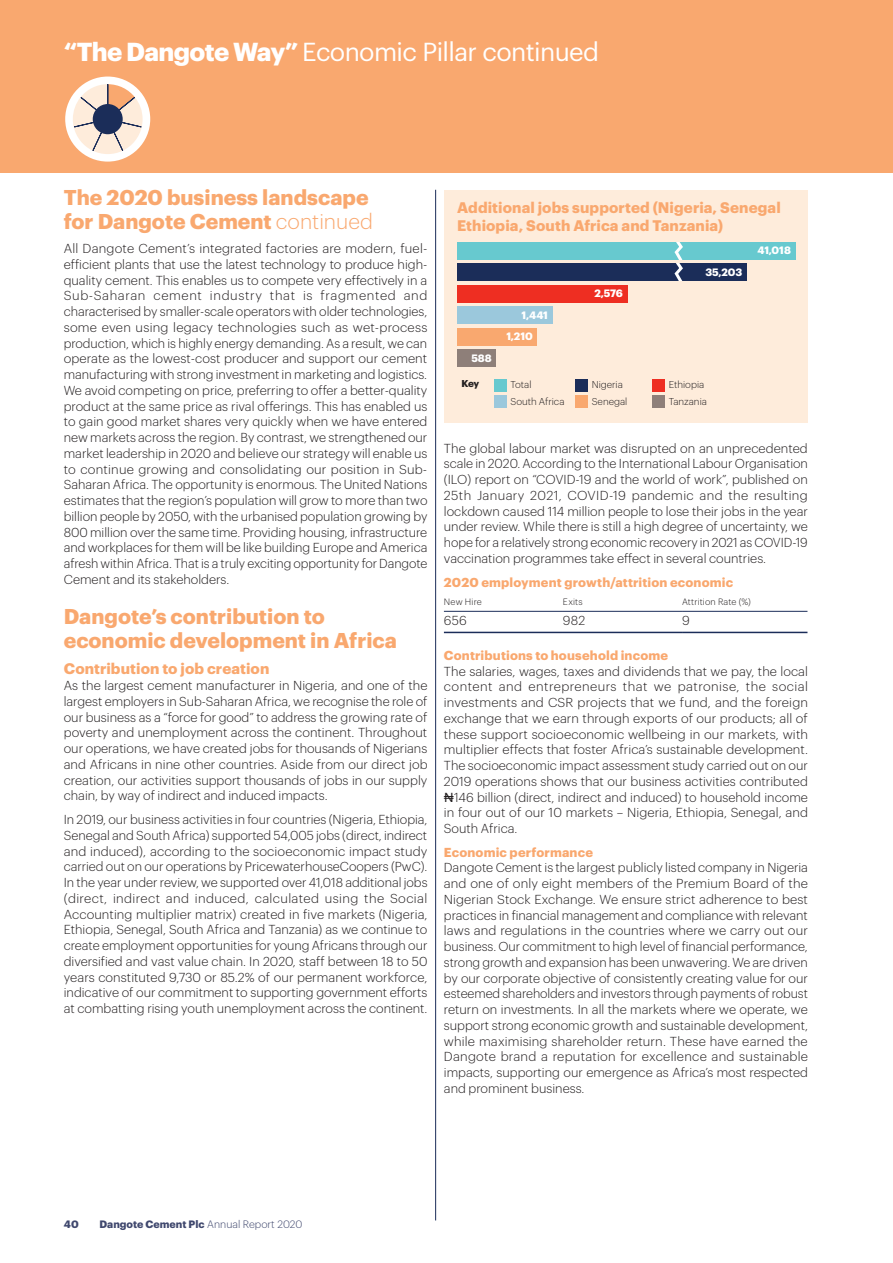
<style>
.page{position:relative;width:893px;height:1263px;background:#fff}
.page>*{position:absolute;margin:0;border:0;box-sizing:border-box;transform-origin:0 0}
.Page_Title{font:25.5px "Graphik";letter-spacing:-.025em;color:#fff}
.Subhead_0{font:700 21px/24px "Graphik";color:#f9a86f}
.Subhead_1{font:700 15px/18px "Graphik";letter-spacing:.01em;color:#f9a86f}
.Body_Text{font:300 12.75px/15.8px "Graphik";color:#231f20;text-align:justify}
.Subhead_2{font:700 12.75px "Graphik";letter-spacing:.015em;color:#f9a86f}
.Figs_LFT{font:300 12.75px "Graphik";letter-spacing:.015em;color:#231f20}
.t1{font:700 10.5px "Graphik";color:#40486e}
.Chart_Value{font:700 10.5px "Graphik";letter-spacing:-.005em;color:#fff}
.Footnote{font:300 9.75px "Graphik";color:#231f20}
.Footnote-2{font:700 9.75px "Graphik";color:#231f20}
.FigsHd_LFT{font:300 9px "Graphik";letter-spacing:.015em;color:#231f20}
.s1{font-weight:700}
.s2{font-weight:300}
.s3{font-family:"Helvetica Neue";font-weight:400}
</style>
<div class="page">
<div style="left:0;top:0;width:893px;height:172px;background:#f9a86f"></div>
<div style="left:65px;top:77px;width:85px;height:85px;background:#fff;border-radius:50%"></div>
<svg style="left:73px;top:84px;width:70px;height:70px"></svg>
<div style="left:93px;top:104px;width:30px;height:30px;background:#1b2d59;border-radius:50%"></div>
<hr style="left:444px;top:611px;width:119px;height:1px;background:#1b2d59">
<hr style="left:563px;top:611px;width:119px;height:1px;background:#1b2d59">
<hr style="left:682px;top:611px;width:125px;height:1px;background:#1b2d59">
<hr style="left:444px;top:632px;width:119px;height:1px;background:#1b2d59">
<hr style="left:563px;top:632px;width:119px;height:1px;background:#1b2d59">
<hr style="left:682px;top:632px;width:125px;height:1px;background:#1b2d59">
<hr style="left:435px;top:190px;width:1px;height:1030px;background:#1b2d59">
<div style="left:444px;top:190px;width:364px;height:232px;background:#feecdb"></div>
<div style="left:457px;top:264px;width:290px;height:17px;background:#1b2d59"></div>
<div style="left:457px;top:243px;width:338px;height:17px;background:#67c9cf"></div>
<svg style="left:673px;top:243px;width:12px;height:38px"></svg>
<div style="left:457px;top:307px;width:95px;height:17px;background:#9bc8dc"></div>
<div style="left:457px;top:350px;width:39px;height:17px;background:#8e7f79"></div>
<div style="left:457px;top:285px;width:170px;height:17px;background:#ee2e22"></div>
<div style="left:457px;top:328px;width:80px;height:17px;background:#f9a86f"></div>
<div style="left:494px;top:396px;width:13px;height:12px;background:#9bc8dc"></div>
<div style="left:575px;top:379px;width:13px;height:13px;background:#1b2d59"></div>
<div style="left:494px;top:379px;width:13px;height:12px;background:#67c9cf"></div>
<div style="left:652px;top:396px;width:13px;height:12px;background:#8e7f79"></div>
<div style="left:575px;top:396px;width:13px;height:12px;background:#f9a86f"></div>
<div style="left:652px;top:379px;width:13px;height:13px;background:#ee2e22"></div>
<p class="Page_Title" style="left:64px;top:32px;width:537px"><span class="s1">“The Dangote Way”</span> Economic Pillar continued</p>
<p class="Subhead_0" style="left:64px;top:183px;width:311px">The 2020 business landscape for Dangote Cement <span class="s2">continued</span></p>
<p class="Body_Text" style="left:64px;top:240px;width:365px">All Dangote Cement’s integrated factories are modern, fuel&shy;efficient plants that use the latest technology to produce high&shy;quality cement. This enables us to compete very effectively in a Sub-Saharan cement industry that is fragmented and characterised by smaller-scale operators with older technologies, some even using legacy technologies such as wet-process production, which is highly energy demanding. As a result, we can operate as the lowest-cost producer and support our cement manufacturing with strong investment in marketing and logistics.<br>We avoid competing on price, preferring to offer a better-quality product at the same price as rival offerings. This has enabled us to gain good market shares very quickly when we have entered new markets across the region. By contrast, we strengthened our market leadership in 2020 and believe our strategy will enable us to continue growing and consolidating our position in Sub-Saharan Africa. The opportunity is enormous. The United Nations estimates that the region’s population will grow to more than two billion people by 2050, with the urbanised population growing by 800 million over the same time. Providing housing, infrastructure and workplaces for them will be like building Europe and America afresh within Africa. That is a truly exciting opportunity for Dangote Cement and its stakeholders.</p>
<p class="Subhead_0" style="left:64px;top:602px;width:335px">Dangote’s contribution to economic development in Africa</p>
<p class="Subhead_1" style="left:64px;top:659px;width:207px">Contribution to job creation</p>
<p class="Body_Text" style="left:64px;top:677px;width:365px">As the largest cement manufacturer in Nigeria, and one of the largest employers in Sub-Saharan Africa, we recognise the role of our business as a “force for good” to address the growing rate of poverty and unemployment across the continent. Throughout our operations, we have created jobs for thousands of Nigerians and Africans in nine other countries. Aside from our direct job creation, our activities support thousands of jobs in our supply chain, by way of indirect and induced impacts.</p>
<p class="Body_Text" style="left:64px;top:811px;width:365px">In 2019, our business activities in four countries (Nigeria, Ethiopia, Senegal and South Africa) supported 54,005 jobs (direct, indirect and induced), according to the socioeconomic impact study carried out on our operations by PricewaterhouseCoopers (PwC).<br>In the year under review, we supported over 41,018 additional jobs (direct, indirect and induced, calculated using the Social Accounting multiplier matrix) created in five markets (Nigeria, Ethiopia, Senegal, South Africa and Tanzania) as we continue to create employment opportunities for young Africans through our diversified and vast value chain. In 2020, staff between 18 to 50 years constituted 9,730 or 85.2% of our permanent workforce, indicative of our commitment to supporting government efforts at combatting rising youth unemployment across the continent.</p>
<p class="Subhead_1" style="left:457px;top:197px;width:325px">Additional jobs supported (Nigeria, Senegal<br>Ethiopia, South Africa and Tanzania)</p>
<p class="Chart_Value" style="left:471px;top:350px;width:22px">588</p>
<p class="Footnote-2" style="left:461px;top:376px;width:19px">Key</p>
<p class="Chart_Value" style="left:522px;top:307px;width:28px">1,441</p>
<p class="Chart_Value" style="left:506px;top:328px;width:28px">1,210</p>
<p class="Chart_Value" style="left:594px;top:285px;width:30px">2,576</p>
<p class="Chart_Value" style="left:705px;top:264px;width:38px">35,203</p>
<p class="Footnote" style="left:511px;top:377px;width:22px">Total</p>
<p class="Footnote" style="left:592px;top:378px;width:33px">Nigeria</p>
<p class="Footnote" style="left:592px;top:394px;width:37px">Senegal</p>
<p class="Footnote" style="left:669px;top:394px;width:40px">Tanzania</p>
<p class="Footnote" style="left:669px;top:378px;width:37px">Ethiopia</p>
<p class="Footnote" style="left:511px;top:394px;width:56px">South Africa</p>
<p class="Chart_Value" style="left:757px;top:242px;width:35px">41,018</p>
<p class="Body_Text" style="left:444px;top:439px;width:366px">The global labour market was disrupted on an unprecedented scale in 2020. According to the International Labour Organisation (ILO) report on “COVID-19 and the world of work”, published on 25th January 2021, COVID-19 pandemic and the resulting lockdown caused 114 million people to lose their jobs in the year under review. While there is still a high degree of uncertainty, we hope for a relatively strong economic recovery in 2021 as COVID-19 vaccination programmes take effect in several countries.</p>
<p class="Subhead_2" style="left:444px;top:572px;width:291px">2020 employment growth/attrition economic</p>
<p class="FigsHd_LFT" style="left:444px;top:595px;width:39px">New Hire</p>
<p class="FigsHd_LFT" style="left:563px;top:595px;width:21px">Exits</p>
<p class="FigsHd_LFT" style="left:682px;top:595px;width:70px">Attrition Rate (%)</p>
<p class="Figs_LFT" style="left:444px;top:611px;width:24px">656</p>
<p class="Figs_LFT" style="left:563px;top:611px;width:24px">982</p>
<p class="Figs_LFT" style="left:682px;top:611px;width:9px">9</p>
<p class="Subhead_2" style="left:444px;top:645px;width:226px">Contributions to household income</p>
<p class="Body_Text" style="left:444px;top:662px;width:366px">The salaries, wages, taxes and dividends that we pay, the local content and entrepreneurs that we patronise, the social investments and CSR projects that we fund, and the foreign exchange that we earn through exports of our products; all of these support socioeconomic wellbeing in our markets, with multiplier effects that foster Africa’s sustainable development.<br>The socioeconomic impact assessment study carried out on our 2019 operations shows that our business activities contributed <span class="s3">₦</span>146 billion (direct, indirect and induced) to household income in four out of our 10 markets – Nigeria, Ethiopia, Senegal, and South Africa.</p>
<p class="Subhead_2" style="left:444px;top:842px;width:151px">Economic performance</p>
<p class="Body_Text" style="left:444px;top:859px;width:366px">Dangote Cement is the largest publicly listed company in Nigeria and one of only eight members of the Premium Board of the Nigerian Stock Exchange. We ensure strict adherence to best practices in financial management and compliance with relevant laws and regulations in the countries where we carry out our business. Our commitment to high level of financial performance, strong growth and expansion has been unwavering. We are driven by our corporate objective of consistently creating value for our esteemed shareholders and investors through payments of robust return on investments. In all the markets where we operate, we support strong economic growth and sustainable development, while maximising shareholder return. These have earned the Dangote brand a reputation for excellence and sustainable impacts, supporting our emergence as Africa’s most respected and prominent business.</p>
<p class="t1" style="left:64px;top:1216px;width:17px">40</p>
<p class="t1" style="left:99px;top:1216px;width:204px">Dangote Cement Plc <span class="s2">Annual Report 2020</span></p>
</div>
